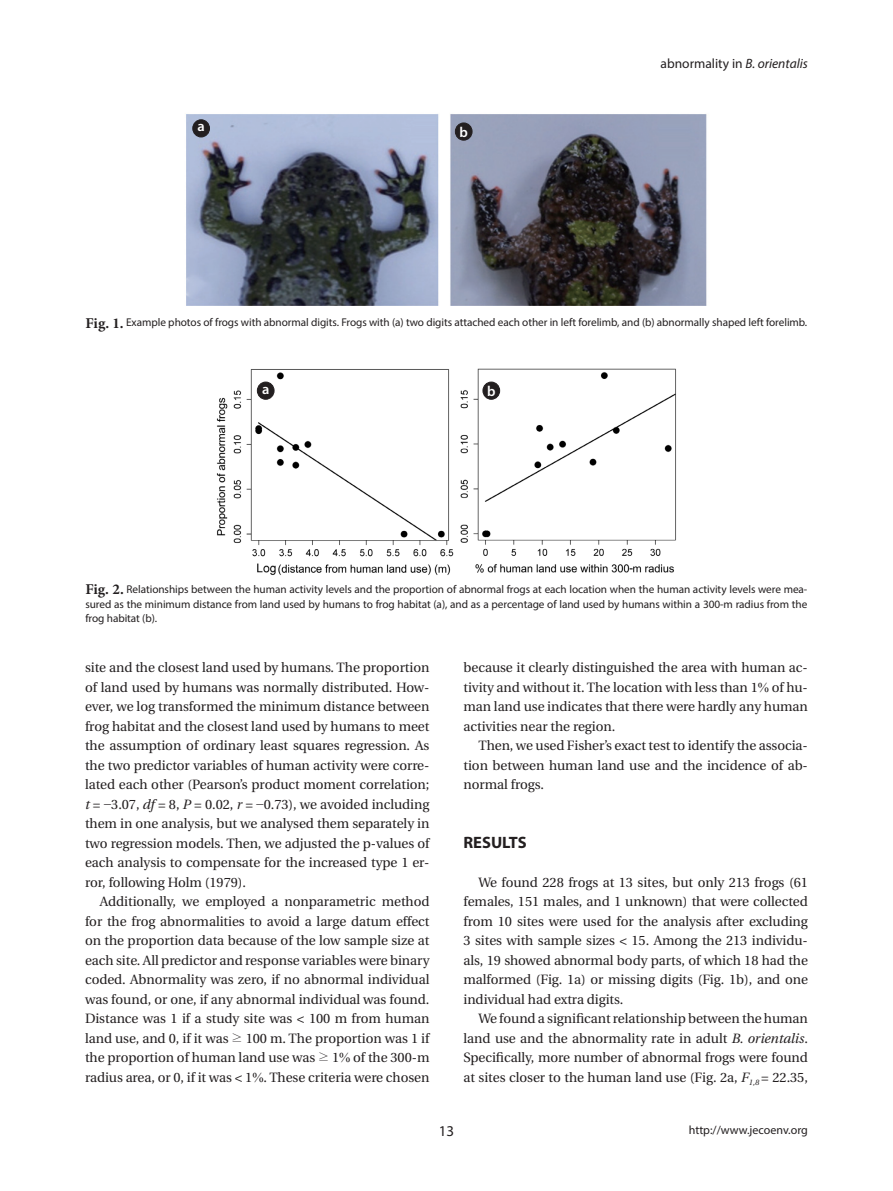
<style>
.page{position:relative;width:893px;height:1191px;background:#fff}
.page>*{position:absolute;margin:0;border:0;box-sizing:border-box;transform-origin:0 0}
.대제목_기준선격자{font:700 16.5px "Myriad Pro";color:#231f20}
.t1{font:15px "Myriad Pro";color:#231f20}
.t2{font:600 14.4px "Myriad Pro";color:#fff}
.본문내용_공통{font:13.5px/19.5px "Utopia";letter-spacing:-.005em;color:#231f20;text-align:justify}
.t3{font:13.5px "Myriad Pro";color:#231f20}
.t4{font:12px "Myriad Pro";color:#231f20}
.t5{font:11.25px/14.5px "Myriad Pro";letter-spacing:-.005em;color:#231f20;text-align:justify}
.s1{font-style:italic}
.s2{font-family:"Minion Pro";font-weight:700;font-size:15px}
.s3{font-family:"Times New Roman"}
.s4{font-family:"Batang"}
</style>
<div class="page">
<img style="left:186px;top:114px;width:521px;height:192px">
<div style="left:193px;top:120px;width:16px;height:17px;background:#231f20;border-radius:50%"></div>
<div style="left:193px;top:120px;width:17px;height:17px;border:1px solid #231f20;border-radius:50%"></div>
<div style="left:455px;top:123px;width:17px;height:17px;background:#231f20;border-radius:50%"></div>
<div style="left:455px;top:123px;width:17px;height:17px;border:1px solid #231f20;border-radius:50%"></div>
<img style="left:216px;top:368px;width:460px;height:207px">
<div style="left:257px;top:382px;width:17px;height:17px;background:#231f20;border-radius:50%"></div>
<div style="left:257px;top:382px;width:17px;height:17px;border:1px solid #231f20;border-radius:50%"></div>
<div style="left:483px;top:382px;width:17px;height:17px;background:#231f20;border-radius:50%"></div>
<div style="left:483px;top:382px;width:17px;height:17px;border:1px solid #231f20;border-radius:50%"></div>
<p class="t2" style="left:198px;top:117px;width:9px">a</p>
<p class="t2" style="left:459px;top:123px;width:10px">b</p>
<p class="t3" style="left:661px;top:55px;width:149px">abnormality in <span class="s1">B. orientalis</span></p>
<p class="t5" style="left:85px;top:315px;width:723px"><span class="s2">Fig. 1.</span> Example photos of frogs with abnormal digits. Frogs with (a) two digits attached each other in left forelimb, and (b) abnormally shaped left forelimb.</p>
<p class="t2" style="left:262px;top:380px;width:9px">a</p>
<p class="t2" style="left:487px;top:382px;width:10px">b</p>
<p class="t5" style="left:85px;top:582px;width:723px"><span class="s2">Fig. 2.</span> Relationships between the human activity levels and the proportion of abnormal frogs at each location when the human activity levels were mea&shy;sured as the minimum distance from land used by humans to frog habitat (a), and as a percentage of land used by humans within a 300-m radius from the frog habitat (b).</p>
<p class="본문내용_공통" style="left:85px;top:658px;width:346px">site and the closest land used by humans. The proportion of land used by humans was normally distributed. How&shy;ever, we log transformed the minimum distance between frog habitat and the closest land used by humans to meet the assumption of ordinary least squares regression. As the two predictor variables of human activity were corre&shy;lated each other (Pearson’s product moment correlation; <span class="s1">t</span> = <span class="s3">−</span>3.07, <span class="s1">df</span> = 8, <span class="s1">P</span> = 0.02, <span class="s1">r</span> = <span class="s3">−</span>0.73), we avoided including them in one analysis, but we analysed them separately in two regression models. Then, we adjusted the p-values of each analysis to compensate for the increased type 1 er&shy;ror, following Holm (1979).</p>
<p class="본문내용_공통" style="left:85px;top:892px;width:346px;text-indent:15px">Additionally, we employed a nonparametric method for the frog abnormalities to avoid a large datum effect on the proportion data because of the low sample size at each site. All predictor and response variables were binary coded. Abnormality was zero, if no abnormal individual was found, or one, if any abnormal individual was found.<br>Distance was 1 if a study site was &lt; 100 m from human land use, and 0, if it was <span class="s4">≥</span> 100 m. The proportion was 1 if the proportion of human land use was <span class="s4">≥</span> 1<span class="s3">%</span> of the 300-m radius area, or 0, if it was &lt; 1<span class="s3">%</span>. These criteria were chosen</p>
<p class="본문내용_공통" style="left:463px;top:658px;width:346px">because it clearly distinguished the area with human ac&shy;tivity and without it. The location with less than 1<span class="s3">%</span> of hu&shy;man land use indicates that there were hardly any human activities near the region.</p>
<p class="본문내용_공통" style="left:463px;top:736px;width:346px;text-indent:15px">Then, we used Fisher’s exact test to identify the associa&shy;tion between human land use and the incidence of ab&shy;normal frogs.</p>
<p class="대제목_기준선격자" style="left:463px;top:831px;width:65px">RESULTS</p>
<p class="본문내용_공통" style="left:463px;top:872px;width:346px;text-indent:15px">We found 228 frogs at 13 sites, but only 213 frogs (61 females, 151 males, and 1 unknown) that were collected from 10 sites were used for the analysis after excluding 3 sites with sample sizes &lt; 15. Among the 213 individu&shy;als, 19 showed abnormal body parts, of which 18 had the malformed (Fig. 1a) or missing digits (Fig. 1b), and one individual had extra digits.</p>
<p class="본문내용_공통" style="left:463px;top:1009px;width:346px;text-indent:15px">We found a significant relationship between the human land use and the abnormality rate in adult <span class="s1">B. orientalis</span>.<br>Specifically, more number of abnormal frogs were found at sites closer to the human land use (Fig. 2a, <span class="s1">F</span><sub>1,8</sub> = 22.35,</p>
<p class="t1" style="left:439px;top:1122px;width:17px">13</p>
<p class="t4" style="left:689px;top:1122px;width:121px">http://www.jecoenv.org</p>
</div>
